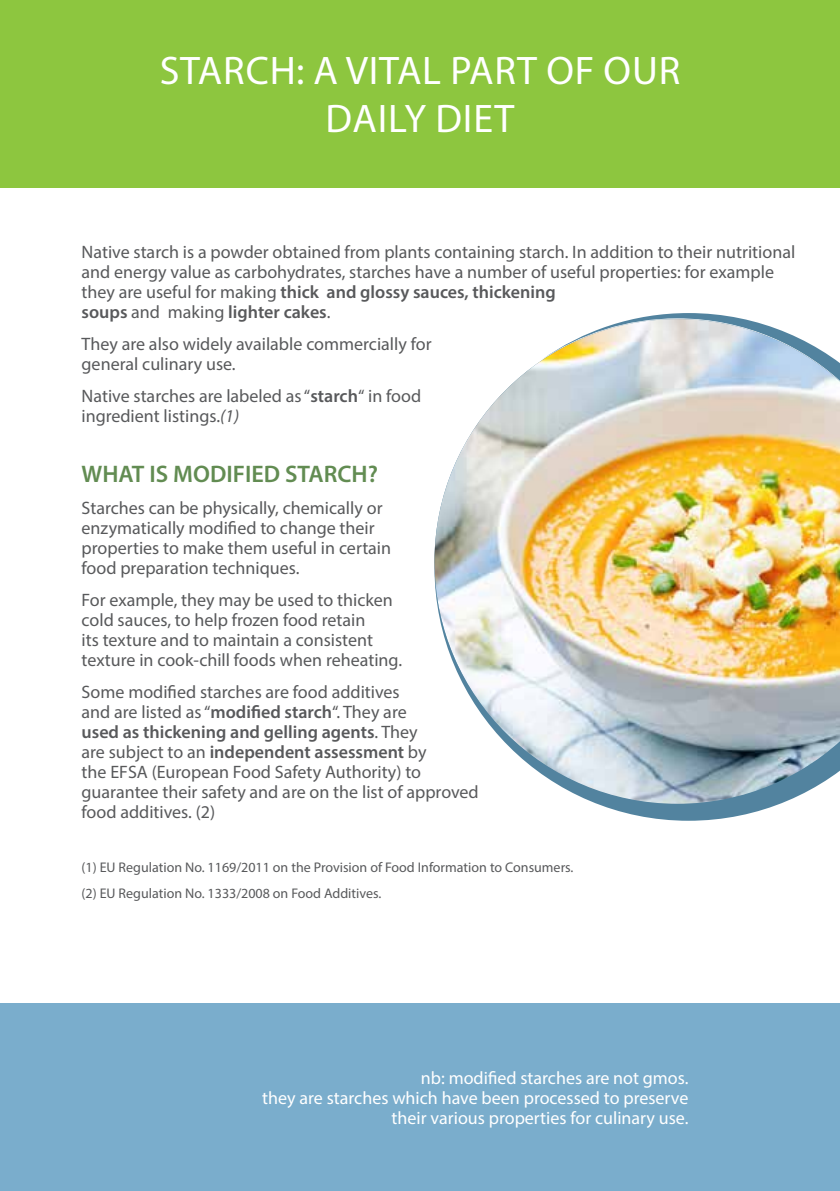
<style>
.page{position:relative;width:840px;height:1191px;background:#fff}
.page>*{position:absolute;margin:0;border:0;box-sizing:border-box;transform-origin:0 0}
.t1{font:40px/48px "Myriad Pro";letter-spacing:.02em;color:#fff;text-align:center}
.t2{font:600 24px "Myriad Pro";color:#628c52}
.t3{font:18px/20px "Myriad Pro";color:#58595b}
.t4{font:18px/20px "Myriad Pro";color:#fff;text-align:right}
.t5{font:14px/25.6px "Myriad Pro";color:#58595b}
.s1{font-weight:600}
.s2{font-style:italic}
</style>
<div class="page">
<div style="left:0;top:0;width:839px;height:187px;background:#8dc63f"></div>
<div style="left:0;top:1003px;width:839px;height:188px;background:#7aadcc"></div>
<img style="left:434px;top:313px;width:405px;height:507px">
<h1 class="t1" style="left:160px;top:46px;width:521px">STARCH: A VITAL PART OF OUR<br>DAILY DIET</h1>
<p class="t3" style="left:81px;top:241px;width:714px">Native starch is a powder obtained from plants containing starch. In addition to their nutritional and energy value as carbohydrates, starches have a number of useful properties: for example they are useful for making <span class="s1">thick and glossy sauces, thickening<br>soups</span> and making <span class="s1">lighter cakes</span>.</p>
<p class="t3" style="left:81px;top:333px;width:351px">They are also widely available commercially for general culinary use.</p>
<p class="t3" style="left:81px;top:385px;width:341px">Native starches are labeled as “<span class="s1">starch</span>“ in food ingredient listings.<span class="s2">(1)</span></p>
<h2 class="t2" style="left:81px;top:458px;width:298px">WHAT IS MODIFIED STARCH?</h2>
<p class="t3" style="left:81px;top:497px;width:311px">Starches can be physically, chemically or enzymatically modified to change their properties to make them useful in certain food preparation techniques.</p>
<p class="t3" style="left:81px;top:589px;width:322px">For example, they may be used to thicken cold sauces, to help frozen food retain<br>its texture and to maintain a consistent texture in cook-chill foods when reheating.</p>
<p class="t3" style="left:81px;top:681px;width:398px">Some modified starches are food additives<br>and are listed as “<span class="s1">modified starch</span>“. They are<br><span class="s1">used as thickening and gelling agents</span>. They<br>are subject to an <span class="s1">independent assessment</span> by<br>the EFSA (European Food Safety Authority) to guarantee their safety and are on the list of approved food additives. (2)</p>
<p class="t5" style="left:81px;top:854px;width:493px">(1) EU Regulation No. 1169/2011 on the Provision of Food Information to Consumers. (2) EU Regulation No. 1333/2008 on Food Additives.</p>
<p class="t4" style="left:262px;top:1067px;width:427px">nb: modified starches are not gmos.<br>they are starches which have been processed to preserve their various properties for culinary use.</p>
</div>
